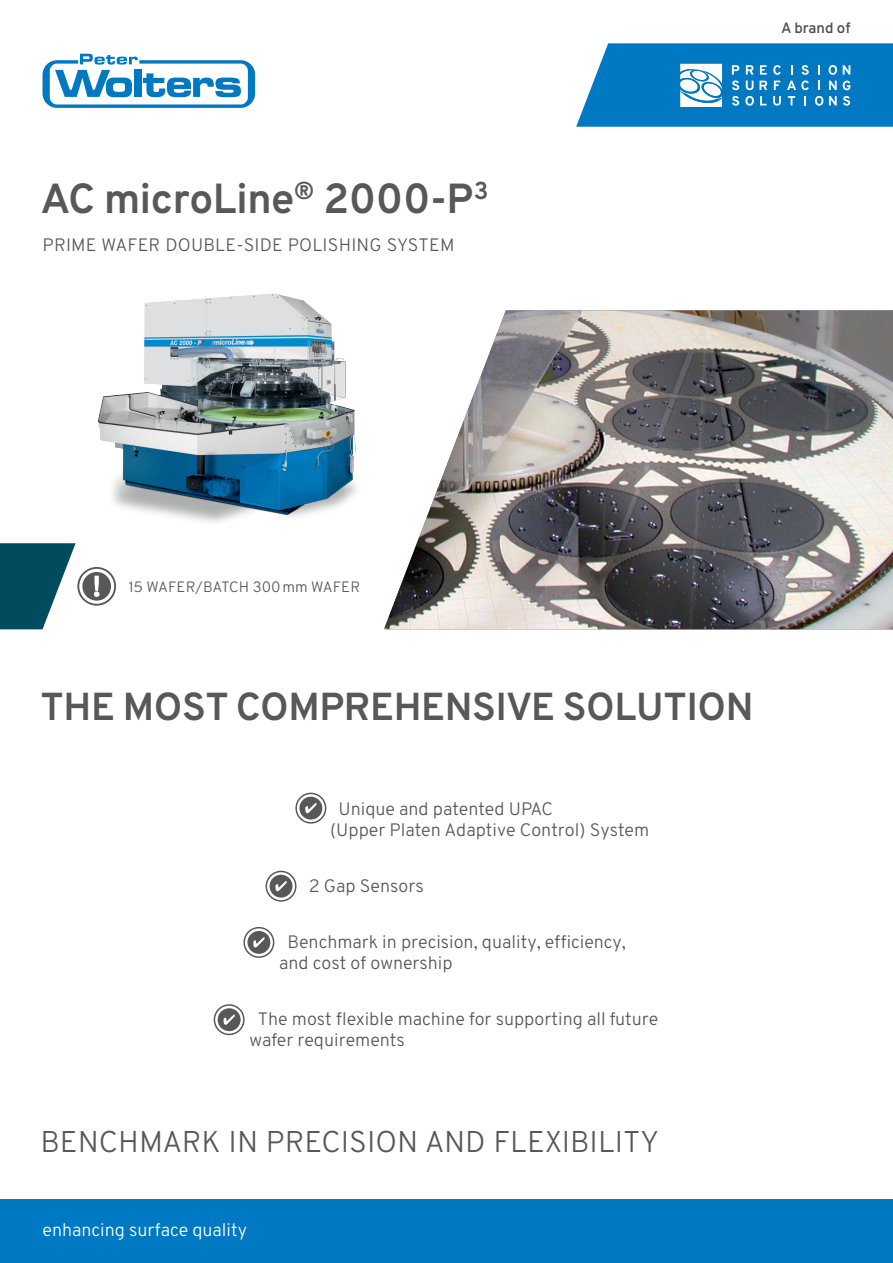
<style>
.page{position:relative;width:893px;height:1263px;background:#fff}
.page>*{position:absolute;margin:0;border:0;box-sizing:border-box;transform-origin:0 0}
.t1{font:700 42px "Overpass";letter-spacing:-.01em;color:#57585a}
.t2{font:700 39px "Overpass";letter-spacing:-.01em;color:#57585a}
.t3{font:300 30px "Overpass";color:#57585a}
.t4{font:300 18px/21.6px "Overpass";color:#57585a}
.t5{font:300 18px "Overpass";color:#fff}
.t6{font:300 15px "Overpass";color:#57585a}
.t7{font:600 15px "Overpass";color:#4e4f51}
</style>
<div class="page">
<div style="left:0;top:1199px;width:893px;height:64px;background:#0079c2"></div>
<svg style="left:576px;top:43px;width:317px;height:84px;background:#258ccb"></svg>
<svg style="left:43px;top:54px;width:212px;height:54px"></svg>
<img style="left:98px;top:293px;width:259px;height:230px">
<svg style="left:0;top:543px;width:76px;height:86px"></svg>
<svg style="left:295px;top:793px;width:31px;height:31px"></svg>
<div style="left:298px;top:795px;width:26px;height:26px;background:#57585a;border-radius:50%"></div>
<div style="left:297px;top:794px;width:28px;height:28px;border:3px solid #fff;border-radius:50%"></div>
<svg style="left:305px;top:803px;width:11px;height:10px"></svg>
<svg style="left:243px;top:927px;width:31px;height:31px"></svg>
<div style="left:246px;top:930px;width:26px;height:25px;background:#57585a;border-radius:50%"></div>
<div style="left:245px;top:928px;width:28px;height:28px;border:3px solid #fff;border-radius:50%"></div>
<svg style="left:253px;top:937px;width:11px;height:10px"></svg>
<svg style="left:266px;top:871px;width:30px;height:31px"></svg>
<div style="left:268px;top:873px;width:26px;height:26px;background:#57585a;border-radius:50%"></div>
<div style="left:267px;top:872px;width:28px;height:28px;border:3px solid #fff;border-radius:50%"></div>
<svg style="left:275px;top:881px;width:12px;height:10px"></svg>
<svg style="left:214px;top:1004px;width:31px;height:31px"></svg>
<svg style="left:216px;top:1007px;width:26px;height:25px"></svg>
<div style="left:215px;top:1006px;width:28px;height:28px;border:3px solid #fff;border-radius:50%"></div>
<svg style="left:224px;top:1014px;width:11px;height:11px"></svg>
<svg style="left:77px;top:567px;width:39px;height:39px"></svg>
<svg style="left:81px;top:570px;width:32px;height:32px"></svg>
<div style="left:79px;top:569px;width:35px;height:35px;border:3px solid #fff;border-radius:50%"></div>
<svg style="left:94px;top:576px;width:6px;height:21px"></svg>
<img style="left:384px;top:310px;width:509px;height:319px">
<h1 class="t1" style="left:40px;top:172px;width:450px">AC microLine<sup>®</sup> 2000-P<sup>3</sup></h1>
<p class="t4" style="left:43px;top:234px;width:413px">PRIME WAFER DOUBLE-SIDE POLISHING SYSTEM</p>
<p class="t7" style="left:781px;top:18px;width:71px">A brand of</p>
<p class="t6" style="left:128px;top:578px;width:233px">15 WAFER/BATCH 300mm WAFER</p>
<h2 class="t2" style="left:41px;top:682px;width:715px">THE MOST COMPREHENSIVE SOLUTION</h2>
<p class="t4" style="left:330px;top:798px;width:321px;text-indent:8px">Unique and patented UPAC<br>(Upper Platen Adaptive Control) System</p>
<p class="t4" style="left:309px;top:875px;width:116px">2 Gap Sensors</p>
<p class="t4" style="left:279px;top:930px;width:348px;text-indent:8px">Benchmark in precision, quality, efficiency, and cost of ownership</p>
<p class="t4" style="left:250px;top:1008px;width:410px;text-indent:8px">The most flexible machine for supporting all future wafer requirements</p>
<h3 class="t3" style="left:41px;top:1124px;width:620px">BENCHMARK IN PRECISION AND FLEXIBILITY</h3>
<p class="t5" style="left:43px;top:1219px;width:206px">enhancing surface quality</p>
</div>
